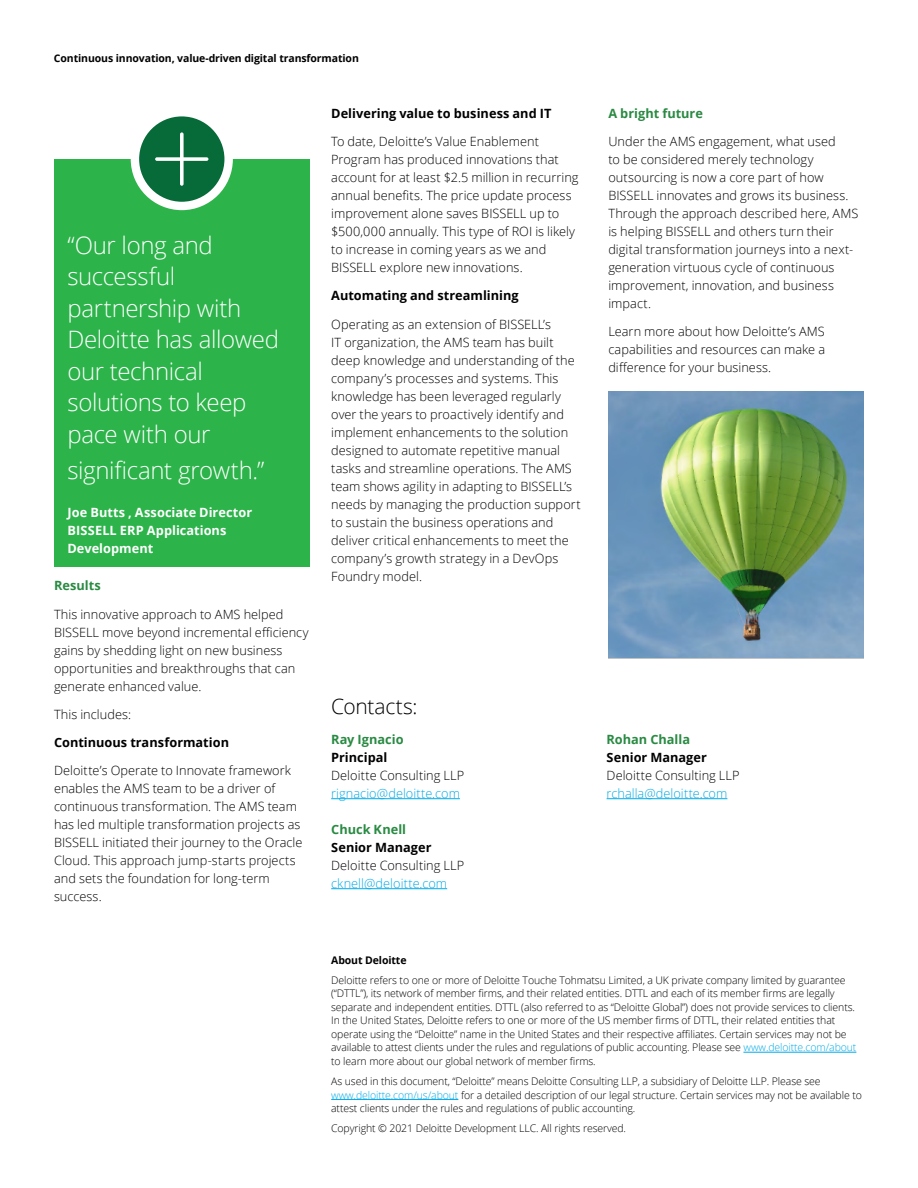
<style>
.page{position:relative;width:918px;height:1188px;background:#fff}
.page>*{position:absolute;margin:0;border:0;box-sizing:border-box;transform-origin:0 0}
.t1{font:300 24px/31.5px "Open Sans";letter-spacing:-.015em;color:#fff}
.t2{font:300 21px "Open Sans";letter-spacing:-.015em;color:#000}
.t3{font:300 12.75px/18px "Open Sans";letter-spacing:.005em;color:#000}
.t4{font:700 12.75px "Open Sans";color:#000}
.t5{font:300 12.75px "Open Sans";letter-spacing:.005em;color:#00aae7}
.t6{font:700 12.75px/18px "Open Sans";letter-spacing:.005em;color:#fff}
.t7{font:700 12.75px "Open Sans";color:#298a42}
.t8{font:300 10.5px/13.5px "Open Sans";letter-spacing:-.01em;color:#000}
.t9{font:700 10.5px "Open Sans";letter-spacing:-.01em;color:#000}
.s1{color:#00aae7}
</style>
<div class="page">
<hr style="left:331px;top:798px;width:129px;height:1px;background:#00aae7">
<hr style="left:331px;top:888px;width:116px;height:1px;background:#00aae7">
<hr style="left:607px;top:798px;width:120px;height:1px;background:#00aae7">
<hr style="left:743px;top:1052px;width:113px;height:1px;background:#00aae7">
<hr style="left:331px;top:1099px;width:127px;height:1px;background:#00aae7">
<div style="left:54px;top:159px;width:256px;height:408px;background:#2cb34a"></div>
<div style="left:131px;top:108px;width:102px;height:102px;background:#fff;border-radius:50%"></div>
<svg style="left:139px;top:116px;width:85px;height:86px"></svg>
<img style="left:608px;top:392px;width:256px;height:267px">
<p class="t9" style="left:54px;top:51px;width:306px">Continuous innovation, value-driven digital transformation</p>
<h1 class="t1" style="left:68px;top:229px;width:213px">“Our long and successful partnership with<br>Deloitte has allowed our technical solutions to keep pace with our</h1>
<h1 class="t1" style="left:68px;top:454px;width:198px">significant growth.”</h1>
<p class="t6" style="left:68px;top:503px;width:186px">Joe Butts , Associate Director<br>BISSELL ERP Applications<br>Development</p>
<p class="t7" style="left:54px;top:577px;width:48px">Results</p>
<p class="t3" style="left:54px;top:605px;width:256px">This innovative approach to AMS helped BISSELL move beyond incremental efficiency gains by shedding light on new business opportunities and breakthroughs that can generate enhanced value.</p>
<p class="t3" style="left:54px;top:705px;width:79px">This includes:</p>
<p class="t4" style="left:54px;top:734px;width:177px">Continuous transformation</p>
<p class="t3" style="left:54px;top:762px;width:250px">Deloitte’s Operate to Innovate framework enables the AMS team to be a driver of continuous transformation. The AMS team has led multiple transformation projects as BISSELL initiated their journey to the Oracle Cloud. This approach jump-starts projects and sets the foundation for long-term success.</p>
<p class="t4" style="left:331px;top:104px;width:222px">Delivering value to business and IT</p>
<p class="t3" style="left:331px;top:132px;width:249px">To date, Deloitte’s Value Enablement Program has produced innovations that account for at least $2.5 million in recurring annual benefits. The price update process improvement alone saves BISSELL up to $500,000 annually. This type of ROI is likely to increase in coming years as we and BISSELL explore new innovations.</p>
<p class="t4" style="left:331px;top:287px;width:189px">Automating and streamlining</p>
<p class="t3" style="left:331px;top:315px;width:251px">Operating as an extension of BISSELL’s<br>IT organization, the AMS team has built deep knowledge and understanding of the company’s processes and systems. This knowledge has been leveraged regularly over the years to proactively identify and implement enhancements to the solution designed to automate repetitive manual tasks and streamline operations. The AMS team shows agility in adapting to BISSELL’s needs by managing the production support to sustain the business operations and deliver critical enhancements to meet the company’s growth strategy in a DevOps Foundry model.</p>
<h2 class="t2" style="left:331px;top:692px;width:88px">Contacts:</h2>
<p class="t7" style="left:331px;top:730px;width:74px">Ray Ignacio</p>
<p class="t4" style="left:331px;top:748px;width:58px">Principal</p>
<p class="t3" style="left:331px;top:766px;width:135px">Deloitte Consulting LLP</p>
<p class="t5" style="left:331px;top:784px;width:130px">rignacio@deloitte.com</p>
<p class="t7" style="left:331px;top:820px;width:76px">Chuck Knell</p>
<p class="t4" style="left:331px;top:838px;width:102px">Senior Manager</p>
<p class="t3" style="left:331px;top:856px;width:135px">Deloitte Consulting LLP</p>
<p class="t5" style="left:331px;top:874px;width:117px">cknell@deloitte.com</p>
<p class="t7" style="left:608px;top:104px;width:96px">A bright future</p>
<p class="t3" style="left:608px;top:132px;width:251px">Under the AMS engagement, what used<br>to be considered merely technology outsourcing is now a core part of how BISSELL innovates and grows its business.<br>Through the approach described here, AMS is helping BISSELL and others turn their digital transformation journeys into a next&shy;generation virtuous cycle of continuous improvement, innovation, and business impact.</p>
<p class="t3" style="left:608px;top:322px;width:218px;text-align:justify">Learn more about how Deloitte’s AMS capabilities and resources can make a difference for your business.</p>
<p class="t7" style="left:607px;top:730px;width:85px">Rohan Challa</p>
<p class="t4" style="left:607px;top:748px;width:102px">Senior Manager</p>
<p class="t3" style="left:607px;top:766px;width:135px">Deloitte Consulting LLP</p>
<p class="t5" style="left:607px;top:784px;width:122px">rchalla@deloitte.com</p>
<p class="t9" style="left:331px;top:952px;width:77px">About Deloitte</p>
<p class="t8" style="left:331px;top:973px;width:527px">Deloitte refers to one or more of Deloitte Touche Tohmatsu Limited, a UK private company limited by guarantee (“DTTL”), its network of member firms, and their related entities. DTTL and each of its member firms are legally separate and independent entities. DTTL (also referred to as “Deloitte Global”) does not provide services to clients.<br>In the United States, Deloitte refers to one or more of the US member firms of DTTL, their related entities that operate using the “Deloitte” name in the United States and their respective affiliates. Certain services may not be available to attest clients under the rules and regulations of public accounting. Please see <span class="s1">www.deloitte.com/about </span>to learn more about our global network of member firms.</p>
<p class="t8" style="left:331px;top:1074px;width:532px">As used in this document, “Deloitte” means Deloitte Consulting LLP, a subsidiary of Deloitte LLP. Please see <span class="s1">www.deloitte.com/us/about</span> for a detailed description of our legal structure. Certain services may not be available to attest clients under the rules and regulations of public accounting.</p>
<p class="t8" style="left:331px;top:1122px;width:296px">Copyright © 2021 Deloitte Development LLC. All rights reserved.</p>
</div>
